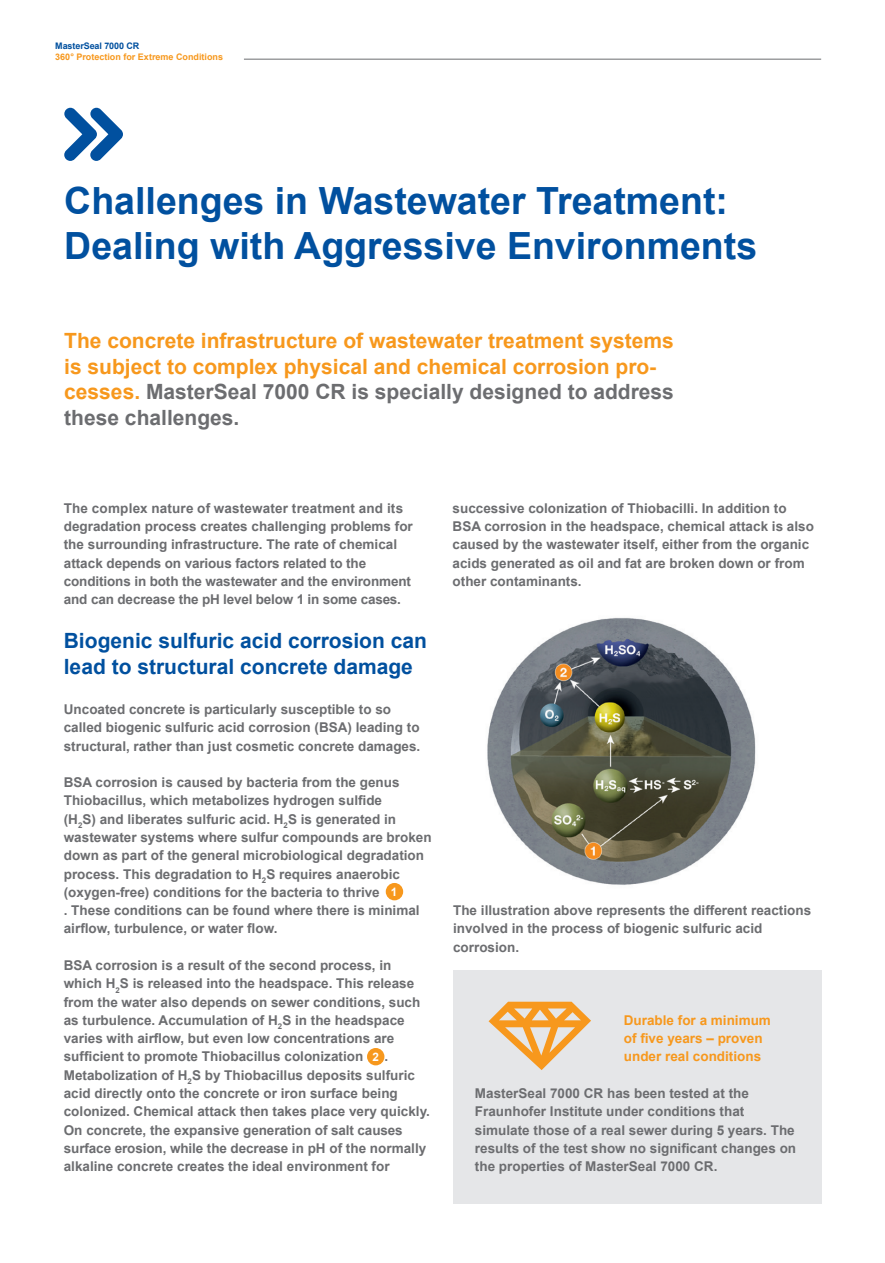
<style>
.page{position:relative;width:885px;height:1263px;background:#fff}
.page>*{position:absolute;margin:0;border:0;box-sizing:border-box;transform-origin:0 0}
.Copy____Headline_1{font:700 37.5px/45px "Arial";color:#01509f}
.Copy____Teasertext{font:700 21px/25.5px "Arial";color:#f7981d}
.Copy____Subheadline{font:700 21px/25.5px "Arial";color:#01509f}
.Copy____Body_Text{font:700 13.5px/18.3px "Arial";color:#6c6d70}
.Copy____Body_Text-2{font:700 13.5px/18.3px "Arial";color:#f7981d}
.Copy____Headline_1-2{font:700 11.7px "Arial";color:#fff}
.Running_Title____Spe{font:700 9px "Arial";color:#f7981d}
.Running_Title____Ove{font:700 9px "Arial";letter-spacing:-.01em;color:#01509f}
.s1{color:#6c6d70}
</style>
<div class="page">
<div style="left:453px;top:969px;width:368px;height:234px;background:#e5e6e8"></div>
<svg style="left:64px;top:108px;width:59px;height:53px"></svg>
<div style="left:386px;top:883px;width:17px;height:17px;background:#f7981d;border-radius:50%"></div>
<div style="left:367px;top:1048px;width:17px;height:17px;background:#f7981d;border-radius:50%"></div>
<svg style="left:488px;top:1002px;width:103px;height:68px"></svg>
<img style="left:487px;top:618px;width:269px;height:267px">
<hr style="left:244px;top:59px;width:577px;height:1px;background:#6c6d70">
<p class="Running_Title____Ove" style="left:55px;top:40px;width:86px">MasterSeal 7000 CR</p>
<p class="Running_Title____Spe" style="left:55px;top:50px;width:169px">360° Protection for Extreme Conditions</p>
<p class="Copy____Headline_1" style="left:64px;top:180px;width:694px">Challenges in Wastewater Treatment:<br>Dealing with Aggressive Environments</p>
<p class="Copy____Teasertext" style="left:64px;top:329px;width:611px">The concrete infrastructure of wastewater treatment systems is subject to complex physical and chemical corrosion pro&shy;cesses. <span class="s1">MasterSeal 7000 CR is specially designed to address these challenges.</span></p>
<p class="Copy____Body_Text" style="left:64px;top:499px;width:350px">The complex nature of wastewater treatment and its degradation process creates challenging problems for the surrounding infrastructure. The rate of chemical attack depends on various factors related to the conditions in both the wastewater and the environment and can decrease the pH level below 1 in some cases.</p>
<p class="Copy____Subheadline" style="left:64px;top:629px;width:364px">Biogenic sulfuric acid corrosion can lead to structural concrete damage</p>
<p class="Copy____Body_Text" style="left:64px;top:700px;width:358px">Uncoated concrete is particularly susceptible to so called biogenic sulfuric acid corrosion (BSA) leading to structural, rather than just cosmetic concrete damages.</p>
<p class="Copy____Body_Text" style="left:64px;top:774px;width:369px">BSA corrosion is caused by bacteria from the genus Thiobacillus, which metabolizes hydrogen sulfide<br>(H<sub>2</sub>S) and liberates sulfuric acid. H<sub>2</sub>S is generated in wastewater systems where sulfur compounds are broken down as part of the general microbiological degradation process. This degradation to H<sub>2</sub>S requires anaerobic (oxygen-free) conditions for the bacteria to thrive</p>
<p class="Copy____Headline_1-2" style="left:391px;top:884px;width:8px">1</p>
<p class="Copy____Body_Text" style="left:64px;top:902px;width:357px">. These conditions can be found where there is minimal airflow, turbulence, or water flow.</p>
<p class="Copy____Body_Text" style="left:64px;top:956px;width:358px">BSA corrosion is a result of the second process, in which H<sub>2</sub>S is released into the headspace. This release from the water also depends on sewer conditions, such as turbulence. Accumulation of H<sub>2</sub>S in the headspace varies with airflow, but even low concentrations are sufficient to promote Thiobacillus colonization</p>
<p class="Copy____Headline_1-2" style="left:372px;top:1049px;width:8px">2</p>
<p class="Copy____Body_Text" style="left:64px;top:1048px;width:367px;text-indent:321px">.<br>Metabolization of H<sub>2</sub>S by Thiobacillus deposits sulfuric acid directly onto the concrete or iron surface being colonized. Chemical attack then takes place very quickly.<br>On concrete, the expansive generation of salt causes surface erosion, while the decrease in pH of the normally alkaline concrete creates the ideal environment for</p>
<p class="Copy____Body_Text" style="left:452px;top:499px;width:363px">successive colonization of Thiobacilli. In addition to BSA corrosion in the headspace, chemical attack is also caused by the wastewater itself, either from the organic acids generated as oil and fat are broken down or from other contaminants.</p>
<p class="Copy____Body_Text" style="left:453px;top:902px;width:359px">The illustration above represents the different reactions involved in the process of biogenic sulfuric acid corrosion.</p>
<p class="Copy____Body_Text-2" style="left:623px;top:1011px;width:149px">Durable for a minimum of five years – proven under real conditions</p>
<p class="Copy____Body_Text" style="left:475px;top:1084px;width:323px">MasterSeal 7000 CR has been tested at the Fraunhofer Institute under conditions that simulate those of a real sewer during 5 years. The results of the test show no significant changes on the properties of MasterSeal 7000 CR.</p>
</div>
